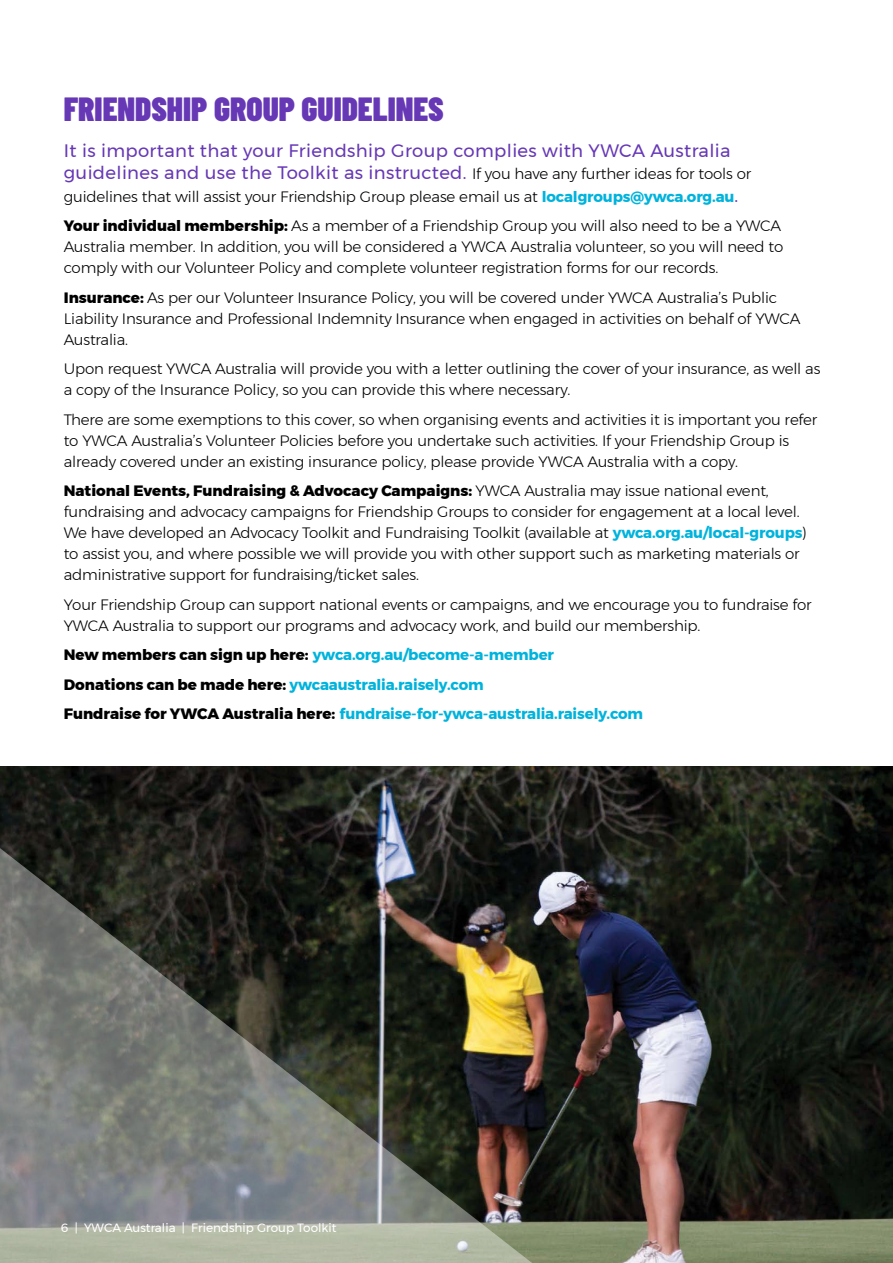
<style>
.page{position:relative;width:893px;height:1263px;background:#fff}
.page>*{position:absolute;margin:0;border:0;box-sizing:border-box;transform-origin:0 0}
.t1{font:900 33.45px "Barlow Condensed";color:#6638b6}
.t2{font:18px/22.5px "Montserrat";letter-spacing:.02em;color:#6638b6}
.t3{font:300 15px/21px "Montserrat";letter-spacing:-.01em;color:#000}
.t4{font:700 15px/29.5px "Montserrat";letter-spacing:-.01em;color:#00b3dc}
.t5{font:12px "Montserrat";color:#fff}
.s1{font-weight:300;font-size:15px;color:#000}
.s2{font-weight:700;color:#00b3dc}
.s3{font-weight:400;font-size:18px;color:#6638b6}
.s4{font-weight:800}
.s5{font-weight:800;color:#000}
</style>
<div class="page">
<img style="left:0;top:766px;width:893px;height:497px">
<img style="left:0;top:837px;width:548px;height:426px">
<h1 class="t1" style="left:64px;top:86px;width:30px">FRIENDSHIP</h1>
<h1 class="t1" style="left:214px;top:86px;width:33px">GROUP</h1>
<h1 class="t1" style="left:302px;top:86px;width:31px">GUIDELINES</h1>
<p class="t2" style="left:64px;top:139px;width:689px">It is important that your Friendship Group complies with YWCA Australia guidelines and use the Toolkit as instructed. <span class="s1">If you have any further ideas for tools or</span></p>
<p class="t3" style="left:64px;top:181px;width:719px;line-height:29.5px">guidelines that will assist your Friendship Group please email us at <span class="s2">localgroups@ywca.org.au</span><span class="s3">.<br></span><span class="s4">Your individual membership:</span> As a member of a Friendship Group you will also need to be a YWCA</p>
<p class="t3" style="left:64px;top:236px;width:721px">Australia member. In addition, you will be considered a YWCA Australia volunteer, so you will need to comply with our Volunteer Policy and complete volunteer registration forms for our records.</p>
<p class="t3" style="left:64px;top:286px;width:738px"><span class="s4">Insurance:</span> As per our Volunteer Insurance Policy, you will be covered under YWCA Australia’s Public<br>Liability Insurance and Professional Indemnity Insurance when engaged in activities on behalf of YWCA<br>Australia.</p>
<p class="t3" style="left:64px;top:358px;width:758px">Upon request YWCA Australia will provide you with a letter outlining the cover of your insurance, as well as a copy of the Insurance Policy, so you can provide this where necessary.</p>
<p class="t3" style="left:64px;top:408px;width:755px">There are some exemptions to this cover, so when organising events and activities it is important you refer to YWCA Australia’s Volunteer Policies before you undertake such activities. If your Friendship Group is already covered under an existing insurance policy, please provide YWCA Australia with a copy.</p>
<p class="t3" style="left:64px;top:480px;width:745px"><span class="s4">National Events, Fundraising &amp; Advocacy Campaigns:</span> YWCA Australia may issue national event, fundraising and advocacy campaigns for Friendship Groups to consider for engagement at a local level.<br>We have developed an Advocacy Toolkit and Fundraising Toolkit (available at <span class="s2">ywca.org.au/local-groups</span>) to assist you, and where possible we will provide you with other support such as marketing materials or administrative support for fundraising/ticket sales.</p>
<p class="t3" style="left:64px;top:593px;width:749px">Your Friendship Group can support national events or campaigns, and we encourage you to fundraise for<br>YWCA Australia to support our programs and advocacy work, and build our membership.</p>
<p class="t4" style="left:64px;top:640px;width:581px"><span class="s5">New members can sign up here:</span> ywca.org.au/become-a-member<br><span class="s5">Donations can be made here:</span> ywcaaustralia.raisely.com<br><span class="s5">Fundraise for YWCA Australia here:</span> fundraise-for-ywca-australia.raisely.com</p>
<p class="t5" style="left:61px;top:1219px;width:277px">6 | YWCA Australia | Friendship Group Toolkit</p>
</div>
